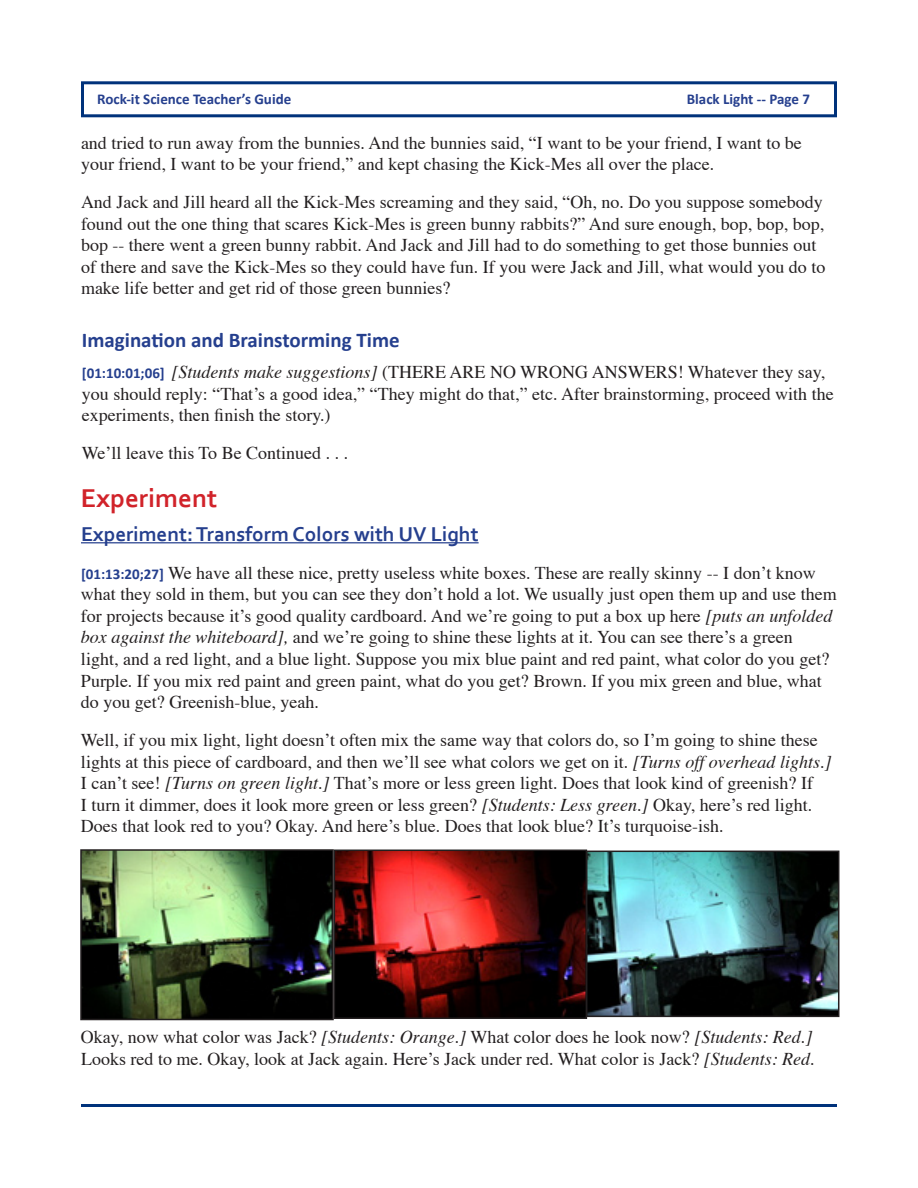
<style>
.page{position:relative;width:918px;height:1188px;background:#fff}
.page>*{position:absolute;margin:0;border:0;box-sizing:border-box;transform-origin:0 0}
.t1{font:700 27px "Corbel";color:#d1232a}
.t2{font:700 21px "Corbel";color:#253f8e}
.t3{font:700 21px "Calibri";color:#253f8e}
.t4{font:18px/21.6px "Times";color:#231f20}
.t5{font:700 15px "Calibri";color:#253f8e}
.s1{font-family:"Calibri";font-weight:700;font-size:15px;color:#253f8e}
.s2{font-style:italic}
</style>
<div class="page">
<div style="left:81px;top:81px;width:756px;height:36px;border:3px solid #00327b"></div>
<hr style="left:81px;top:1104px;width:756px;height:3px;background:#00327b">
<hr style="left:81px;top:542px;width:398px;height:1px;background:#253f8e">
<img style="left:83px;top:852px;width:248px;height:165px">
<div style="left:80px;top:849px;width:254px;height:171px;border:2px solid #231f20"></div>
<img style="left:337px;top:853px;width:247px;height:163px">
<div style="left:334px;top:850px;width:253px;height:169px;border:2px solid #231f20"></div>
<img style="left:589px;top:854px;width:247px;height:160px">
<div style="left:586px;top:851px;width:253px;height:166px;border:2px solid #231f20"></div>
<p class="t5" style="left:97px;top:89px;width:196px">Rock-it Science Teacher’s Guide</p>
<p class="t5" style="left:687px;top:89px;width:125px">Black Light -- Page 7</p>
<p class="t4" style="left:81px;top:130px;width:722px">and tried to run away from the bunnies. And the bunnies said, “I want to be your friend, I want to be your friend, I want to be your friend,” and kept chasing the Kick-Mes all over the place.</p>
<p class="t4" style="left:81px;top:190px;width:746px">And Jack and Jill heard all the Kick-Mes screaming and they said, “Oh, no. Do you suppose somebody found out the one thing that scares Kick-Mes is green bunny rabbits?” And sure enough, bop, bop, bop, bop -- there went a green bunny rabbit. And Jack and Jill had to do something to get those bunnies out of there and save the Kick-Mes so they could have fun. If you were Jack and Jill, what would you do to make life better and get rid of those green bunnies?</p>
<p class="t3" style="left:82px;top:327px;width:319px">Imagination and Brainstorming Time</p>
<p class="t4" style="left:82px;top:360px;width:753px"><span class="s1">[01:10:01;06]</span> <span class="s2">[Students make suggestions]</span> (THERE ARE NO WRONG ANSWERS! Whatever they say, you should reply: “That’s a good idea,” “They might do that,” etc. After brainstorming, proceed with the experiments, then finish the story.)</p>
<p class="t4" style="left:82px;top:441px;width:268px">We’ll leave this To Be Continued . . .</p>
<h1 class="t1" style="left:81px;top:481px;width:138px">Experiment</h1>
<p class="t2" style="left:81px;top:521px;width:399px">Experiment: Transform Colors with UV Light</p>
<p class="t4" style="left:81px;top:560px;width:757px"><span class="s1">[01:13:20;27]</span> We have all these nice, pretty useless white boxes. These are really skinny -- I don’t know what they sold in them, but you can see they don’t hold a lot. We usually just open them up and use them for projects because it’s good quality cardboard. And we’re going to put a box up here <span class="s2">[puts an unfolded box against the whiteboard],</span> and we’re going to shine these lights at it. You can see there’s a green<br>light, and a red light, and a blue light. Suppose you mix blue paint and red paint, what color do you get?<br>Purple. If you mix red paint and green paint, what do you get? Brown. If you mix green and blue, what do you get? Greenish-blue, yeah.</p>
<p class="t4" style="left:81px;top:728px;width:752px">Well, if you mix light, light doesn’t often mix the same way that colors do, so I’m going to shine these lights at this piece of cardboard, and then we’ll see what colors we get on it. <span class="s2">[Turns off overhead lights.] </span>I can’t see! <span class="s2">[Turns on green light.]</span> That’s more or less green light. Does that look kind of greenish? If<br>I turn it dimmer, does it look more green or less green? <span class="s2">[Students: Less green.]</span> Okay, here’s red light.<br>Does that look red to you? Okay. And here’s blue. Does that look blue? It’s turquoise-ish.</p>
<p class="t4" style="left:81px;top:1025px;width:735px">Okay, now what color was Jack? <span class="s2">[Students: Orange.]</span> What color does he look now? <span class="s2">[Students: Red.]<br></span>Looks red to me. Okay, look at Jack again. Here’s Jack under red. What color is Jack? <span class="s2">[Students: Red.</span></p>
</div>
